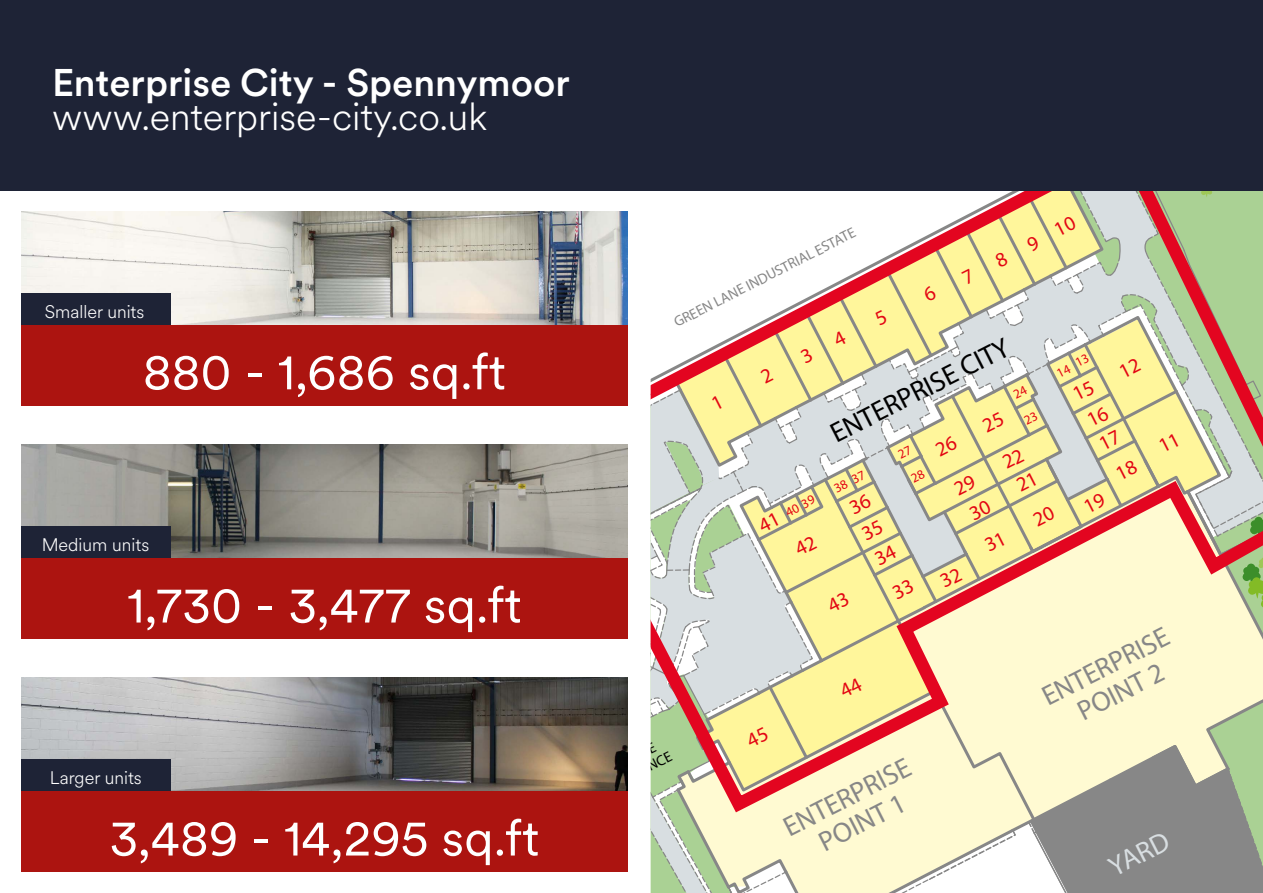
<style>
.page{position:relative;width:1263px;height:893px;background:#fff}
.page>*{position:absolute;margin:0;border:0;box-sizing:border-box;transform-origin:0 0}
.t1{font:50.7px "Circular XX";color:#fff}
.t2{font:500 38.1px "Circular XX";color:#fff}
.t3{font:300 38.1px "Circular XX";color:#fff}
.t4{font:27.9px/29.4px "Frutiger";color:#878787;text-align:center}
.t5{font:27.9px "Frutiger";color:#000}
.t6{font:27.9px "Frutiger";color:#d8dee1}
.t7{font:20.55px/42.9px "Frutiger";color:#e30613}
.t8{font:300 18px "Circular XX";color:#fff}
.t9{font:14.7px "Frutiger";color:#878787}
.t10{font:14.7px "Frutiger";color:#000}
.t11{font:13.2px/27.2px "Frutiger";color:#e30613}
.s1{font-size:20.55px}
</style>
<div class="page">
<div style="left:0;top:0;width:1263px;height:190px;background:#1e2336"></div>
<img style="left:21px;top:212px;width:606px;height:113px">
<div style="left:21px;top:294px;width:150px;height:31px;background:#1e2336"></div>
<div style="left:21px;top:325px;width:606px;height:80px;background:#ac1410"></div>
<img style="left:21px;top:445px;width:606px;height:113px">
<div style="left:21px;top:527px;width:150px;height:31px;background:#1e2336"></div>
<div style="left:21px;top:558px;width:606px;height:81px;background:#ac1410"></div>
<img style="left:21px;top:678px;width:606px;height:113px">
<div style="left:21px;top:760px;width:150px;height:31px;background:#1e2336"></div>
<div style="left:21px;top:791px;width:606px;height:81px;background:#ac1410"></div>
<svg style="left:651px;top:190px;width:612px;height:703px;background:#e2d9b6"></svg>
<p class="t2" style="left:52px;top:57px;width:519px">Enterprise City - Spennymoor</p>
<p class="t3" style="left:52px;top:91px;width:437px">www.enterprise-city.co.uk</p>
<p class="t8" style="left:45px;top:299px;width:101px">Smaller units</p>
<p class="t1" style="left:143px;top:338px;width:364px">880 - 1,686 sq.ft</p>
<p class="t8" style="left:42px;top:533px;width:109px">Medium units</p>
<p class="t1" style="left:127px;top:571px;width:396px">1,730 - 3,477 sq.ft</p>
<p class="t8" style="left:50px;top:765px;width:93px">Larger units</p>
<p class="t1" style="left:109px;top:804px;width:431px">3,489 - 14,295 sq.ft</p>
<p class="t9" style="left:671px;top:315px;width:203px;rotate:-27deg">GREEN LANE INDUSTRIAL ESTATE</p>
<p class="t11" style="left:753px;top:514px;width:63px;rotate:-27deg"><span class="s1">41</span> 40 39</p>
<p class="t5" style="left:824px;top:419px;width:198px;rotate:-27deg">ENTERPRISE CITY</p>
<p class="t11" style="left:1005px;top:383px;width:18px;line-height:28.5px;rotate:-27deg">24<br>23</p>
<p class="t7" style="left:926px;top:432px;width:23px;rotate:-27deg">26<br>29</p>
<p class="t7" style="left:962px;top:499px;width:23px;line-height:35.4px;rotate:-27deg">30<br>31</p>
<p class="t11" style="left:892px;top:443px;width:16px;rotate:-27deg">27<br>28</p>
<p class="t11" style="left:828px;top:476px;width:35px;rotate:-27deg">38 37</p>
<p class="t11" style="left:1051px;top:361px;width:36px;rotate:-27deg">14 13</p>
<p class="t10" style="left:607px;top:777px;width:68px;rotate:-27deg">ENTRANCE</p>
<p class="t4" style="left:778px;top:815px;width:140px;rotate:-27deg">ENTERPRISE<br>POINT 1</p>
<p class="t4" style="left:1037px;top:684px;width:140px;rotate:-27deg">ENTERPRISE<br>POINT 2</p>
<p class="t6" style="left:1103px;top:853px;width:66px;rotate:-27deg">YARD</p>
</div>
